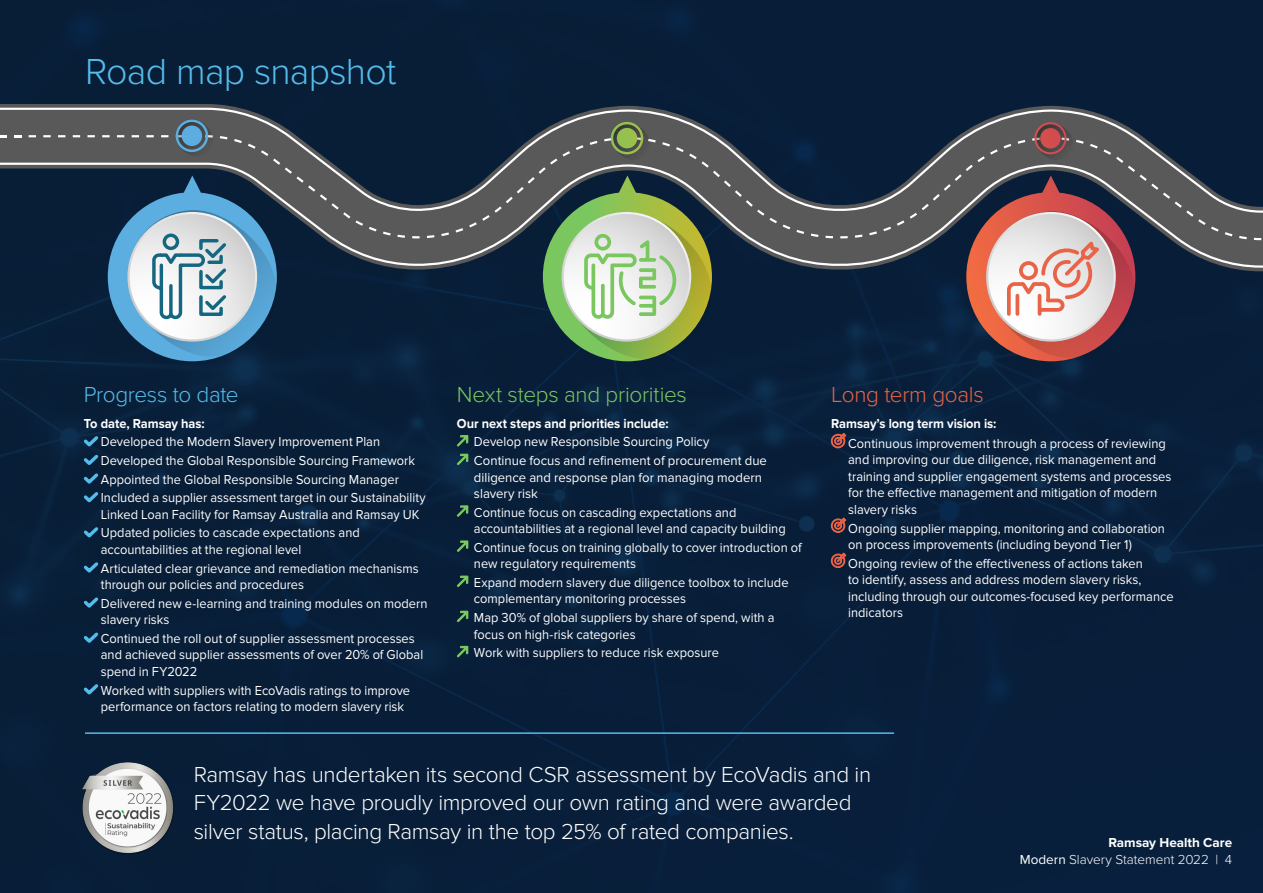
<style>
.page{position:relative;width:1263px;height:893px;background:#081e39}
.page>*{position:absolute;margin:0;border:0;box-sizing:border-box;transform-origin:0 0}
.t1{font:300 37.5px "Proxima Nova";letter-spacing:-.02em;color:#54bceb}
.t2{font:300 22.5px/28.5px "Proxima Nova";letter-spacing:-.015em;color:#fff}
.t3{font:300 22.5px "Proxima Nova";letter-spacing:-.015em;color:#7ac760}
.t4{font:300 22.5px "Proxima Nova";letter-spacing:-.015em;color:#54bceb}
.t5{font:300 22.5px "Proxima Nova";letter-spacing:-.015em;color:#e96346}
.t6{font:13.5px/16.5px "Proxima Nova";color:#fff;scale:.95 1}
.t7{font:700 13.5px "Proxima Nova";letter-spacing:-.005em;color:#fff;scale:.95 1}
.t8{font:13.5px/16.5px "Proxima Nova";color:#fff}
.t9{font:300 13.5px/16.5px "Proxima Nova";color:#fff;text-align:right}
.s1{font-weight:700}
.s2{font-weight:400}
</style>
<div class="page">
<svg style="left:0;top:104px;width:1263px;height:167px;background:#17283e"></svg>
<svg style="left:0;top:108px;width:1263px;height:160px;background:#2e3e52"></svg>
<svg style="left:0;top:110px;width:1263px;height:155px;background:#303c4b"></svg>
<svg style="left:29px;top:135px;width:1234px;height:105px;background:#414953"></svg>
<svg style="left:176px;top:119px;width:37px;height:37px"></svg>
<svg style="left:176px;top:120px;width:32px;height:32px"></svg>
<svg style="left:1035px;top:123px;width:38px;height:37px"></svg>
<svg style="left:1034px;top:122px;width:32px;height:32px"></svg>
<div style="left:612px;top:123px;width:38px;height:37px;background:#535353;border-radius:17px"></div>
<svg style="left:611px;top:122px;width:32px;height:32px"></svg>
<svg style="left:14px;top:135px;width:8px;height:2px"></svg>
<svg style="left:0;top:135px;width:7px;height:2px"></svg>
<svg style="left:81px;top:433px;width:20px;height:72px"></svg>
<svg style="left:81px;top:524px;width:20px;height:16px"></svg>
<svg style="left:81px;top:559px;width:20px;height:17px"></svg>
<svg style="left:81px;top:594px;width:20px;height:17px"></svg>
<svg style="left:81px;top:629px;width:20px;height:17px"></svg>
<svg style="left:81px;top:681px;width:20px;height:16px"></svg>
<svg style="left:455px;top:434px;width:15px;height:32px"></svg>
<svg style="left:455px;top:504px;width:15px;height:14px"></svg>
<svg style="left:455px;top:539px;width:15px;height:14px"></svg>
<svg style="left:455px;top:574px;width:15px;height:14px"></svg>
<svg style="left:455px;top:609px;width:15px;height:14px"></svg>
<svg style="left:455px;top:644px;width:15px;height:15px"></svg>
<svg style="left:831px;top:433px;width:15px;height:15px"></svg>
<svg style="left:831px;top:518px;width:15px;height:15px"></svg>
<svg style="left:831px;top:553px;width:15px;height:15px"></svg>
<svg style="left:108px;top:176px;width:169px;height:185px;background:#7497ae"></svg>
<svg style="left:966px;top:193px;width:169px;height:168px"></svg>
<svg style="left:543px;top:193px;width:169px;height:168px"></svg>
<img style="left:81px;top:761px;width:94px;height:93px">
<hr style="left:85px;top:732px;width:809px;height:2px;background:#54bceb">
<h1 class="t1" style="left:85px;top:50px;width:313px">Road map snapshot</h1>
<h2 class="t4" style="left:84px;top:381px;width:156px">Progress to date</h2>
<h2 class="t3" style="left:457px;top:381px;width:231px">Next steps and priorities</h2>
<h2 class="t5" style="left:831px;top:381px;width:154px">Long term goals</h2>
<p class="t7" style="left:84px;top:416px;width:129px">To date, Ramsay has:</p>
<p class="t6" style="left:101px;top:433px;width:344px;line-height:18.6px">Developed the Modern Slavery Improvement Plan Developed the Global Responsible Sourcing Framework Appointed the Global Responsible Sourcing Manager Included a supplier assessment target in our Sustainability</p>
<p class="t6" style="left:101px;top:505px;width:337px;line-height:18.6px">Linked Loan Facility for Ramsay Australia and Ramsay UK<br>Updated policies to cascade expectations and</p>
<p class="t6" style="left:101px;top:540px;width:336px;line-height:18.6px">accountabilities at the regional level<br>Articulated clear grievance and remediation mechanisms</p>
<p class="t6" style="left:101px;top:575px;width:345px;line-height:18.6px">through our policies and procedures<br>Delivered new e-learning and training modules on modern</p>
<p class="t6" style="left:101px;top:611px;width:332px;line-height:18.6px">slavery risks<br>Continued the roll out of supplier assessment processes</p>
<p class="t6" style="left:101px;top:647px;width:341px">and achieved supplier assessments of over 20% of Global spend in FY2022</p>
<p class="t6" style="left:101px;top:682px;width:327px">Worked with suppliers with EcoVadis ratings to improve performance on factors relating to modern slavery risk</p>
<p class="t7" style="left:457px;top:416px;width:224px">Our next steps and priorities include:</p>
<p class="t6" style="left:474px;top:433px;width:310px;line-height:18.6px">Develop new Responsible Sourcing Policy<br>Continue focus and refinement of procurement due</p>
<p class="t8" style="left:474px;top:469px;width:289px">diligence and response plan for managing modern slavery risk</p>
<p class="t6" style="left:474px;top:504px;width:330px">Continue focus on cascading expectations and accountabilities at a regional level and capacity building</p>
<p class="t6" style="left:474px;top:539px;width:346px">Continue focus on training globally to cover introduction of new regulatory requirements</p>
<p class="t6" style="left:474px;top:574px;width:333px">Expand modern slavery due diligence toolbox to include complementary monitoring processes</p>
<p class="t6" style="left:474px;top:610px;width:318px">Map 30% of global suppliers by share of spend, with a focus on high-risk categories</p>
<p class="t6" style="left:474px;top:645px;width:259px">Work with suppliers to reduce risk exposure</p>
<p class="t7" style="left:831px;top:416px;width:176px">Ramsay’s long term vision is:</p>
<p class="t6" style="left:848px;top:435px;width:342px">Continuous improvement through a process of reviewing and improving our due diligence, risk management and training and supplier engagement systems and processes for the effective management and mitigation of modern slavery risks</p>
<p class="t6" style="left:848px;top:520px;width:335px">Ongoing supplier mapping, monitoring and collaboration on process improvements (including beyond Tier 1)</p>
<p class="t6" style="left:848px;top:555px;width:344px">Ongoing review of the effectiveness of actions taken<br>to identify, assess and address modern slavery risks, including through our outcomes-focused key performance indicators</p>
<h2 class="t2" style="left:194px;top:760px;width:679px">Ramsay has undertaken its second CSR assessment by EcoVadis and in<br>FY2022 we have proudly improved our own rating and were awarded silver status, placing Ramsay in the top 25% of rated companies.</h2>
<p class="t9" style="left:1020px;top:834px;width:214px"><span class="s1">Ramsay Health Care<br></span><span class="s2">Modern</span> Slavery Statement 2022 | 4</p>
</div>
